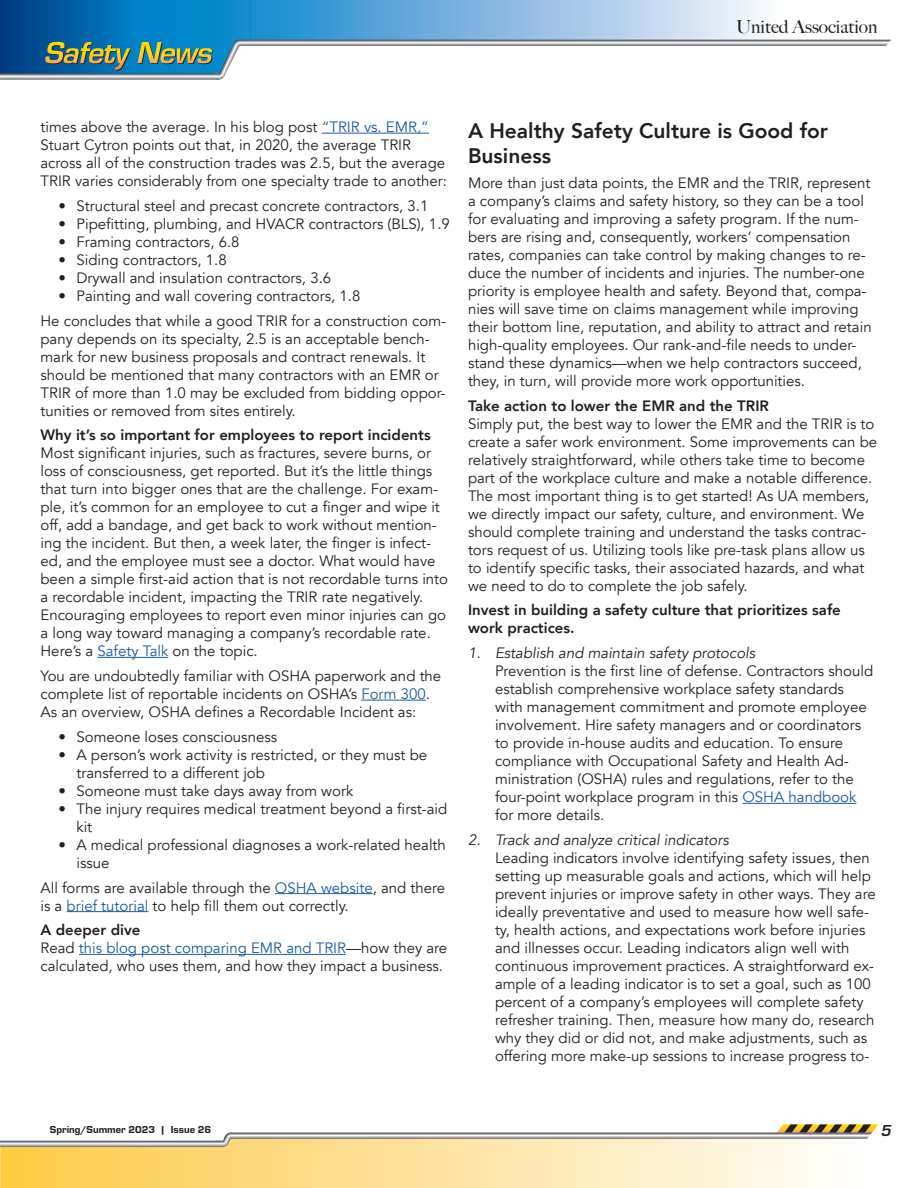
<style>
.page{position:relative;width:918px;height:1188px;background:#fff}
.page>*{position:absolute;margin:0;border:0;box-sizing:border-box;transform-origin:0 0}
.Text{font:800 21px/25.2px "Avenir";color:#231f20}
.t1{font:500 18px "Big Caslon";color:#231f20}
.t2{font:italic 700 16.5px "Eurostile";color:#231f20}
.Text-2{font:15px/18px "Avenir";color:#231f20}
.Numbered_Text{font:15px/18px "Avenir";color:#231f20}
.Bulleted_Text{font:15px/18px "Avenir";color:#231f20}
.Text-3{font:800 15px/18px "Avenir";color:#231f20}
.Numbered_Text-2{font:italic 15px "Avenir";color:#231f20}
.Text-4{font:italic 15px "Avenir";color:#231f20}
.t3{font:10.5px "Eurostile Hea";color:#231f20}
.s1{color:#175d9e}
</style>
<div class="page">
<svg style="left:0;top:0;width:884px;height:40px;background:#72aed8"></svg>
<svg style="left:0;top:40px;width:891px;height:40px"></svg>
<svg style="left:0;top:1147px;width:826px;height:41px;background:#fee19b"></svg>
<svg style="left:0;top:1124px;width:878px;height:23px"></svg>
<hr style="left:322px;top:133px;width:107px;height:1px;background:#175d9e">
<hr style="left:97px;top:657px;width:71px;height:1px;background:#175d9e">
<hr style="left:361px;top:700px;width:65px;height:1px;background:#175d9e">
<hr style="left:275px;top:893px;width:98px;height:1px;background:#175d9e">
<hr style="left:67px;top:911px;width:81px;height:1px;background:#175d9e">
<hr style="left:79px;top:954px;width:267px;height:1px;background:#175d9e">
<hr style="left:742px;top:803px;width:114px;height:1px;background:#175d9e">
<p class="t1" style="left:736px;top:11px;width:143px">United Association</p>
<p class="Text-2" style="left:40px;top:118px;width:408px">times above the average. In his blog post <span class="s1">“TRIR vs. EMR,” </span>Stuart Cytron points out that, in 2020, the average TRIR across all of the construction trades was 2.5, but the average TRIR varies considerably from one specialty trade to another:</p>
<p class="Bulleted_Text" style="left:58px;top:197px;width:371px">• Structural steel and precast concrete contractors, 3.1</p>
<p class="Bulleted_Text" style="left:58px;top:215px;width:393px">• Pipefitting, plumbing, and HVACR contractors (BLS), 1.9</p>
<p class="Bulleted_Text" style="left:58px;top:233px;width:183px">• Framing contractors, 6.8</p>
<p class="Bulleted_Text" style="left:58px;top:251px;width:170px">• Siding contractors, 1.8</p>
<p class="Bulleted_Text" style="left:58px;top:269px;width:274px">• Drywall and insulation contractors, 3.6</p>
<p class="Bulleted_Text" style="left:58px;top:287px;width:303px">• Painting and wall covering contractors, 1.8</p>
<p class="Text-2" style="left:40px;top:312px;width:407px">He concludes that while a good TRIR for a construction com&shy;pany depends on its specialty, 2.5 is an acceptable bench&shy;mark for new business proposals and contract renewals. It should be mentioned that many contractors with an EMR or TRIR of more than 1.0 may be excluded from bidding oppor&shy;tunities or removed from sites entirely.</p>
<p class="Text-3" style="left:40px;top:426px;width:392px">Why it’s so important for employees to report incidents</p>
<p class="Text-2" style="left:40px;top:444px;width:409px">Most significant injuries, such as fractures, severe burns, or loss of consciousness, get reported. But it’s the little things that turn into bigger ones that are the challenge. For exam&shy;ple, it’s common for an employee to cut a finger and wipe it off, add a bandage, and get back to work without mention&shy;ing the incident. But then, a week later, the finger is infect&shy;ed, and the employee must see a doctor. What would have been a simple first-aid action that is not recordable turns into a recordable incident, impacting the TRIR rate negatively.<br>Encouraging employees to report even minor injuries can go a long way toward managing a company’s recordable rate.<br>Here’s a <span class="s1">Safety Talk</span> on the topic.</p>
<p class="Text-2" style="left:40px;top:667px;width:402px">You are undoubtedly familiar with OSHA paperwork and the complete list of reportable incidents on OSHA’s <span class="s1">Form 300</span>.<br>As an overview, OSHA defines a Recordable Incident as:</p>
<p class="Bulleted_Text" style="left:58px;top:728px;width:220px">• Someone loses consciousness</p>
<p class="Bulleted_Text" style="left:76px;top:746px;width:352px;text-indent:-18px">• A person’s work activity is restricted, or they must be transferred to a different job</p>
<p class="Bulleted_Text" style="left:58px;top:782px;width:296px">• Someone must take days away from work</p>
<p class="Bulleted_Text" style="left:76px;top:800px;width:372px;text-indent:-18px">• The injury requires medical treatment beyond a first-aid kit</p>
<p class="Bulleted_Text" style="left:76px;top:836px;width:371px;text-indent:-18px">• A medical professional diagnoses a work-related health issue</p>
<p class="Text-2" style="left:40px;top:879px;width:406px">All forms are available through the <span class="s1">OSHA website</span>, and there is a <span class="s1">brief tutorial</span> to help fill them out correctly.</p>
<p class="Text-3" style="left:40px;top:921px;width:102px">A deeper dive</p>
<p class="Text-2" style="left:40px;top:939px;width:408px">Read <span class="s1">this blog post comparing EMR and TRIR</span>—how they are calculated, who uses them, and how they impact a business.</p>
<p class="Text" style="left:468px;top:118px;width:362px">A Healthy Safety Culture is Good for<br>Business</p>
<p class="Text-2" style="left:468px;top:174px;width:405px">More than just data points, the EMR and the TRIR, represent a company’s claims and safety history, so they can be a tool for evaluating and improving a safety program. If the num&shy;bers are rising and, consequently, workers’ compensation rates, companies can take control by making changes to re&shy;duce the number of incidents and injuries. The number-one priority is employee health and safety. Beyond that, compa&shy;nies will save time on claims management while improving their bottom line, reputation, and ability to attract and retain high-quality employees. Our rank-and-file needs to under&shy;stand these dynamics—when we help contractors succeed, they, in turn, will provide more work opportunities.</p>
<p class="Text-3" style="left:468px;top:397px;width:302px">Take action to lower the EMR and the TRIR</p>
<p class="Text-2" style="left:468px;top:415px;width:411px">Simply put, the best way to lower the EMR and the TRIR is to create a safer work environment. Some improvements can be relatively straightforward, while others take time to become part of the workplace culture and make a notable difference.<br>The most important thing is to get started! As UA members, we directly impact our safety, culture, and environment. We should complete training and understand the tasks contrac&shy;tors request of us. Utilizing tools like pre-task plans allow us to identify specific tasks, their associated hazards, and what we need to do to complete the job safely.</p>
<p class="Text-3" style="left:468px;top:601px;width:374px">Invest in building a safety culture that prioritizes safe work practices.</p>
<p class="Numbered_Text-2" style="left:468px;top:644px;width:289px">1. Establish and maintain safety protocols</p>
<p class="Numbered_Text" style="left:495px;top:662px;width:380px">Prevention is the first line of defense. Contractors should establish comprehensive workplace safety standards with management commitment and promote employee involvement. Hire safety managers and or coordinators to provide in-house audits and education. To ensure compliance with Occupational Safety and Health Ad&shy;ministration (OSHA) rules and regulations, refer to the four-point workplace program in this <span class="s1">OSHA handbook </span>for more details.</p>
<p class="Text-4" style="left:468px;top:831px;width:262px">2. Track and analyze critical indicators</p>
<p class="Numbered_Text" style="left:495px;top:849px;width:382px">Leading indicators involve identifying safety issues, then setting up measurable goals and actions, which will help prevent injuries or improve safety in other ways. They are ideally preventative and used to measure how well safe&shy;ty, health actions, and expectations work before injuries and illnesses occur. Leading indicators align well with continuous improvement practices. A straightforward ex&shy;ample of a leading indicator is to set a goal, such as 100 percent of a company’s employees will complete safety refresher training. Then, measure how many do, research why they did or did not, and make adjustments, such as offering more make-up sessions to increase progress to-</p>
<p class="t3" style="left:50px;top:1123px;width:163px">Spring/Summer 2023 | Issue 26</p>
<p class="t2" style="left:881px;top:1120px;width:12px">5</p>
</div>
